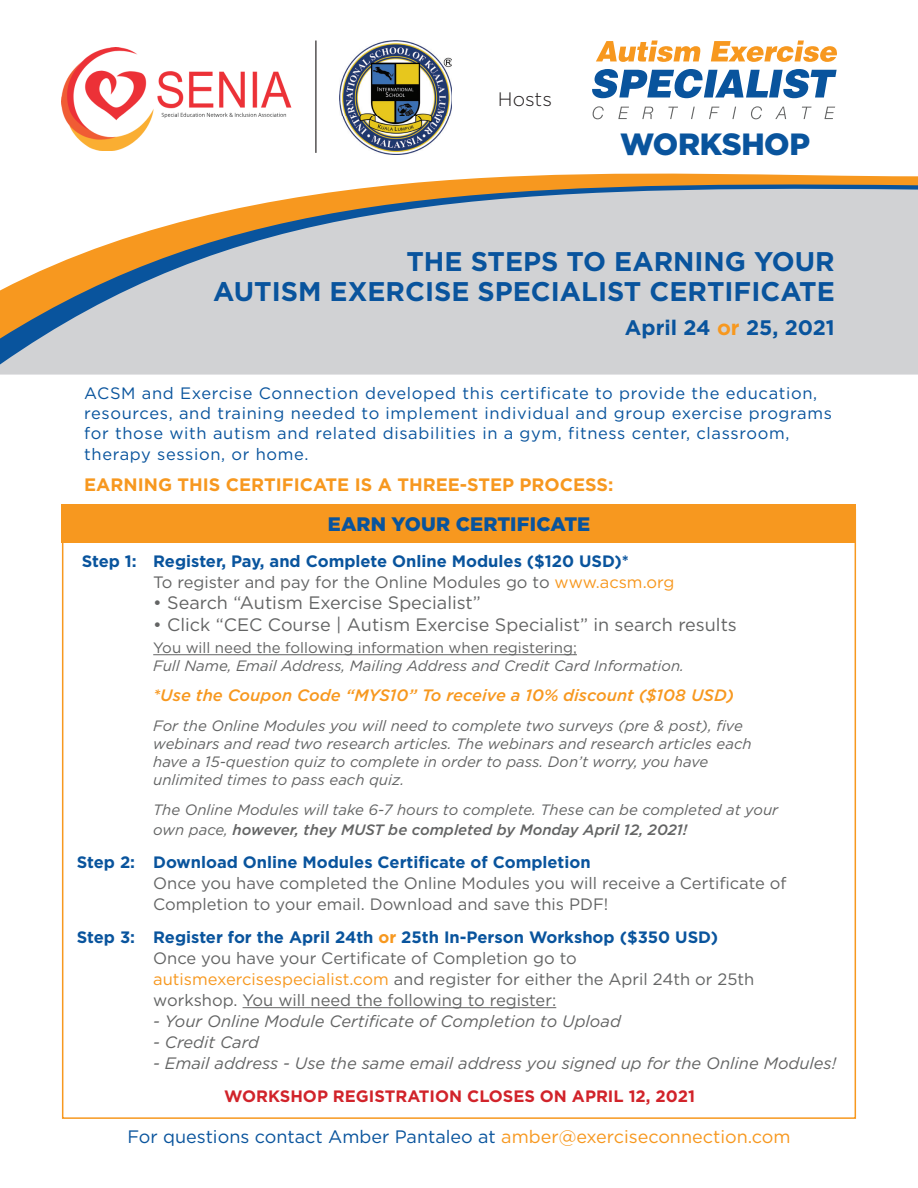
<style>
.page{position:relative;width:918px;height:1188px;background:#fff}
.page>*{position:absolute;margin:0;border:0;box-sizing:border-box;transform-origin:0 0}
.t1{font:900 30.6px "Gotham";letter-spacing:-.015em;color:#09549d}
.t2{font:700 27px/30px "Gotham";color:#09549d;text-align:right}
.t3{font:700 21px "Gotham";color:#09549d}
.t4{font:900 19.5px "Gotham";letter-spacing:.005em;color:#09549d}
.t5{font:300 19.5px "Gotham";color:#231f20}
.t6{font:18px "Gotham";color:#636464}
.t7{font:18px "Gotham";color:#09549d}
.t8{font:700 18px "Gotham";color:#f7981f}
.t9{font:16.5px/21px "Gotham";color:#636464}
.t10{font:16.5px/20.2px "Gotham";letter-spacing:.04em;color:#09549d}
.t11{font:700 16.5px/21px "Gotham";color:#09549d}
.t12{font:italic 16.5px "Gotham";color:#636464}
.t13{font:italic 500 16.5px "Gotham";color:#f7981f}
.t14{font:700 16.5px "Gotham";color:#d1232a}
.t15{font:italic 15px/18px "Gotham";color:#636464}
.t16{font:15px "Gotham";color:#636464}
.s1{color:#f7981f}
.s2{font-weight:400;color:#636464}
.s3{font-weight:400;color:#f7981f}
.s4{font-weight:500}
.s5{font-weight:700;color:#09549d}
.s6{font-weight:700;color:#f7981f}
</style>
<div class="page">
<svg style="left:0;top:365px;width:918px;height:10px;background:#d2d3d5"></svg>
<div style="left:0;top:339px;width:918px;height:26px;background:#d1d2d4"></div>
<svg style="left:0;top:146px;width:918px;height:193px;fill:#d1d2d4"></svg>
<hr style="left:153px;top:654px;width:424px;height:1px;background:#636464">
<hr style="left:243px;top:1007px;width:313px;height:1px;background:#636464">
<div style="left:62px;top:504px;width:794px;height:39px;background:#f7981f"></div>
<img style="left:62px;top:48px;width:235px;height:103px">
<img style="left:340px;top:41px;width:112px;height:113px">
<svg style="left:596px;top:41px;width:105px;height:21px"></svg>
<svg style="left:711px;top:41px;width:126px;height:21px"></svg>
<svg style="left:592px;top:69px;width:245px;height:29px"></svg>
<svg style="left:593px;top:106px;width:11px;height:13px"></svg>
<svg style="left:618px;top:107px;width:11px;height:12px"></svg>
<svg style="left:642px;top:107px;width:11px;height:12px"></svg>
<svg style="left:668px;top:107px;width:10px;height:12px"></svg>
<svg style="left:691px;top:107px;width:4px;height:12px"></svg>
<svg style="left:709px;top:107px;width:10px;height:12px"></svg>
<svg style="left:732px;top:107px;width:4px;height:12px"></svg>
<svg style="left:751px;top:106px;width:11px;height:13px"></svg>
<svg style="left:775px;top:107px;width:11px;height:12px"></svg>
<svg style="left:802px;top:107px;width:10px;height:12px"></svg>
<svg style="left:824px;top:107px;width:11px;height:12px"></svg>
<hr style="left:315px;top:41px;width:1px;height:112px;background:#231f20">
<h3 class="t5" style="left:498px;top:86px;width:56px">Hosts</h3>
<h1 class="t1" style="left:620px;top:123px;width:191px">WORKSHOP</h1>
<h2 class="t2" style="left:213px;top:246px;width:623px">THE STEPS TO EARNING YOUR<br>AUTISM EXERCISE SPECIALIST CERTIFICATE</h2>
<h3 class="t3" style="left:625px;top:314px;width:211px">April 24 <span class="s1">or</span> 25, 2021</h3>
<p class="t10" style="left:84px;top:383px;width:749px">ACSM and Exercise Connection developed this certificate to provide the education, resources, and training needed to implement individual and group exercise programs for those with autism and related disabilities in a gym, fitness center, classroom, therapy session, or home.</p>
<p class="t8" style="left:84px;top:473px;width:531px">EARNING THIS CERTIFICATE IS A THREE-STEP PROCESS:</p>
<h3 class="t4" style="left:328px;top:511px;width:264px">EARN YOUR CERTIFICATE</h3>
<p class="t11" style="left:153px;top:550px;width:523px;text-indent:-72px">Step 1: Register, Pay, and Complete Online Modules ($120 USD)*<br><span class="s2">To register and pay for the Online Modules go to</span> <span class="s3">www.acsm.org</span></p>
<p class="t6" style="left:153px;top:591px;width:329px">• Search “Autism Exercise Specialist”</p>
<p class="t6" style="left:153px;top:613px;width:585px">• Click “CEC Course | Autism Exercise Specialist” in search results</p>
<p class="t16" style="left:153px;top:638px;width:425px">You will need the following information when registering;</p>
<p class="t15" style="left:153px;top:657px;width:532px">Full Name, Email Address, Mailing Address and Credit Card Information.</p>
<p class="t13" style="left:153px;top:685px;width:582px">*Use the Coupon Code “MYS10” To receive a 10% discount ($108 USD)</p>
<p class="t15" style="left:153px;top:717px;width:600px">For the Online Modules you will need to complete two surveys (pre &amp; post), five webinars and read two research articles. The webinars and research articles each have a 15-question quiz to complete in order to pass. Don’t worry, you have unlimited times to pass each quiz.</p>
<p class="t15" style="left:153px;top:800px;width:627px;line-height:19.8px">The Online Modules will take 6-7 hours to complete. These can be completed at your own pace, <span class="s4">however, they MUST be completed by Monday April 12, 2021!</span></p>
<p class="t11" style="left:77px;top:852px;width:515px">Step 2: Download Online Modules Certificate of Completion</p>
<p class="t9" style="left:153px;top:872px;width:635px">Once you have completed the Online Modules you will receive a Certificate of<br>Completion to your email. Download and save this PDF!</p>
<p class="t9" style="left:153px;top:926px;width:603px;text-indent:-76px"><span class="s5">Step 3: Register for the April 24th</span> <span class="s6">or</span> <span class="s5">25th In-Person Workshop ($350 USD)<br></span>Once you have your Certificate of Completion go to <span class="s1">autismexercisespecialist.com</span> and register for either the April 24th or 25th workshop. You will need the following to register:</p>
<p class="t12" style="left:153px;top:1011px;width:469px">- Your Online Module Certificate of Completion to Upload</p>
<p class="t12" style="left:153px;top:1032px;width:107px">- Credit Card</p>
<p class="t12" style="left:153px;top:1053px;width:685px">- Email address - Use the same email address you signed up for the Online Modules!</p>
<p class="t14" style="left:224px;top:1085px;width:472px">WORKSHOP REGISTRATION CLOSES ON APRIL 12, 2021</p>
<p class="t7" style="left:127px;top:1126px;width:665px">For questions contact Amber Pantaleo at <span class="s1">amber@exerciseconnection.com</span></p>
</div>
